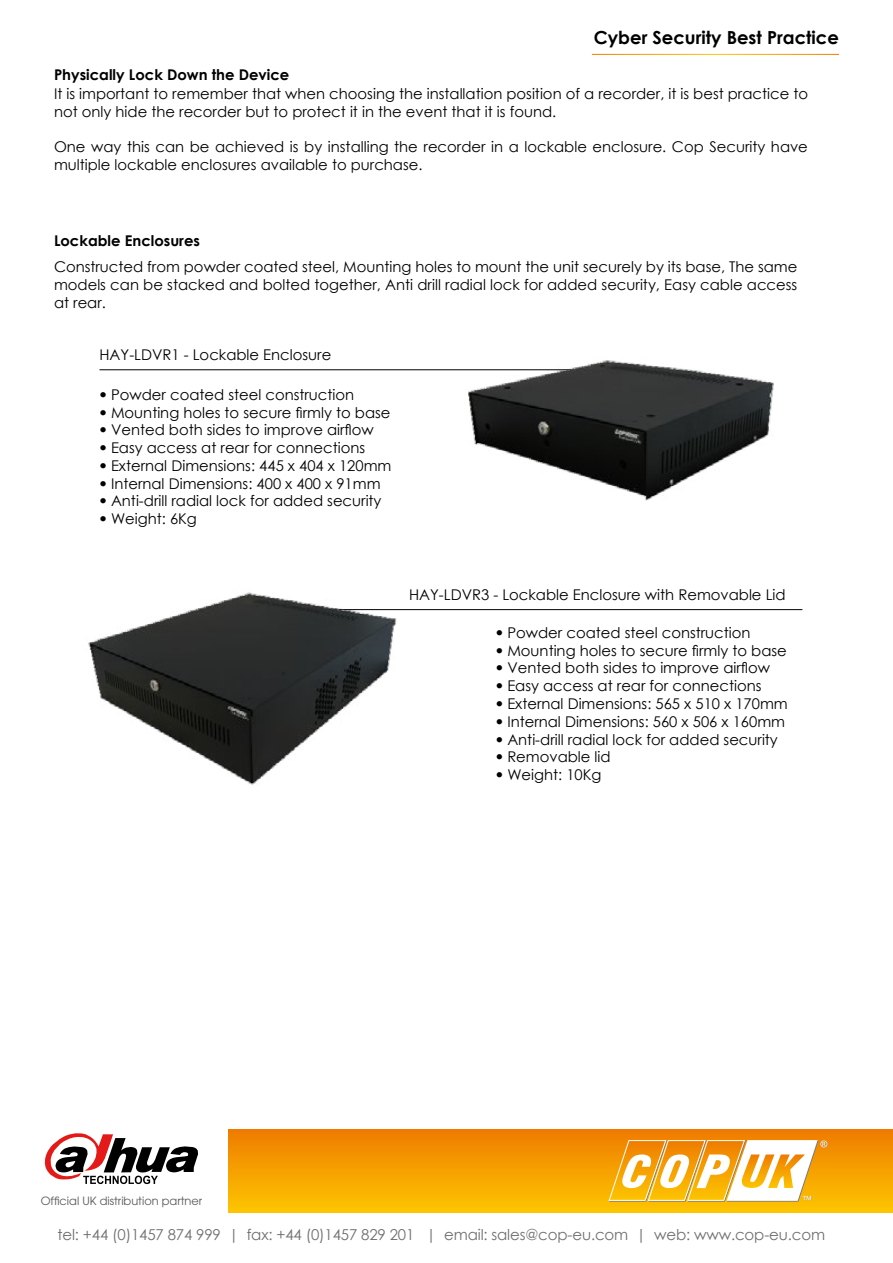
<style>
.page{position:relative;width:893px;height:1263px;background:#fff}
.page>*{position:absolute;margin:0;border:0;box-sizing:border-box;transform-origin:0 0}
.t1{font:700 18px "Century Gothic";color:#000}
.t2{font:15px "Century Gothic";letter-spacing:-.01em;color:#706f6f}
.t3{font:14.85px/17.7px "Century Gothic";color:#000}
.t4{font:700 14.85px "Century Gothic";color:#000}
.t5{font:11.4px "Avant Garde";color:#575756}
.s1{font-family:"Helvetica Neue LT Std";font-weight:100;font-stretch:condensed}
</style>
<div class="page">
<div style="left:228px;top:1130px;width:665px;height:82px;background:linear-gradient(to bottom,#ef7c00,#fdc400)"></div>
<svg style="left:45px;top:1133px;width:153px;height:51px"></svg>
<hr style="left:99px;top:369px;width:498px;height:1px;background:#000">
<hr style="left:302px;top:609px;width:500px;height:1px;background:#000">
<img style="left:88px;top:592px;width:315px;height:193px">
<img style="left:451px;top:360px;width:323px;height:141px">
<svg style="left:608px;top:1139px;width:220px;height:63px"></svg>
<p class="t1" style="left:594px;top:23px;width:247px">Cyber Security Best Practice</p>
<p class="t4" style="left:54px;top:63px;width:237px">Physically Lock Down the Device</p>
<p class="t3" style="left:54px;top:85px;width:756px">It is important to remember that when choosing the installation position of a recorder, it is best practice to not only hide the recorder but to protect it in the event that it is found.</p>
<p class="t3" style="left:54px;top:138px;width:755px">One way this can be achieved is by installing the recorder in a lockable enclosure. Cop Security have multiple lockable enclosures available to purchase.</p>
<p class="t4" style="left:54px;top:229px;width:147px">Lockable Enclosures</p>
<p class="t3" style="left:54px;top:258px;width:745px;text-align:justify">Constructed from powder coated steel, Mounting holes to mount the unit securely by its base, The same models can be stacked and bolted together, Anti drill radial lock for added security, Easy cable access at rear.</p>
<p class="t3" style="left:99px;top:345px;width:233px">HAY-LDVR1 - Lockable Enclosure</p>
<p class="t3" style="left:99px;top:385px;width:256px"><span class="s1">•</span> Powder coated steel construction</p>
<p class="t3" style="left:99px;top:403px;width:292px"><span class="s1">•</span> Mounting holes to secure firmly to base</p>
<p class="t3" style="left:99px;top:421px;width:276px"><span class="s1">•</span> Vented both sides to improve airflow</p>
<p class="t3" style="left:99px;top:439px;width:267px"><span class="s1">•</span> Easy access at rear for connections</p>
<p class="t3" style="left:99px;top:456px;width:293px"><span class="s1">•</span> External Dimensions: 445 x 404 x 120mm</p>
<p class="t3" style="left:99px;top:474px;width:283px"><span class="s1">•</span> Internal Dimensions: 400 x 400 x 91mm</p>
<p class="t3" style="left:99px;top:492px;width:284px"><span class="s1">•</span> Anti-drill radial lock for added security</p>
<p class="t3" style="left:99px;top:510px;width:99px"><span class="s1">•</span> Weight: 6Kg</p>
<p class="t3" style="left:409px;top:585px;width:378px">HAY-LDVR3 - Lockable Enclosure with Removable Lid</p>
<p class="t3" style="left:496px;top:623px;width:256px"><span class="s1">•</span> Powder coated steel construction</p>
<p class="t3" style="left:496px;top:641px;width:292px"><span class="s1">•</span> Mounting holes to secure firmly to base</p>
<p class="t3" style="left:496px;top:659px;width:276px"><span class="s1">•</span> Vented both sides to improve airflow</p>
<p class="t3" style="left:496px;top:677px;width:267px"><span class="s1">•</span> Easy access at rear for connections</p>
<p class="t3" style="left:496px;top:694px;width:293px"><span class="s1">•</span> External Dimensions: 565 x 510 x 170mm</p>
<p class="t3" style="left:496px;top:712px;width:291px"><span class="s1">•</span> Internal Dimensions: 560 x 506 x 160mm</p>
<p class="t3" style="left:496px;top:730px;width:284px"><span class="s1">•</span> Anti-drill radial lock for added security</p>
<p class="t3" style="left:496px;top:748px;width:116px"><span class="s1">•</span> Removable lid</p>
<p class="t3" style="left:496px;top:766px;width:107px"><span class="s1">•</span> Weight: 10Kg</p>
<p class="t5" style="left:41px;top:1194px;width:163px">Official UK distribution partner</p>
<p class="t2" style="left:58px;top:1224px;width:769px">tel: +44 (0)1457 874 999 | fax: +44 (0)1457 829 201 | email: sales@cop-eu.com | web: www.cop-eu.com</p>
</div>
